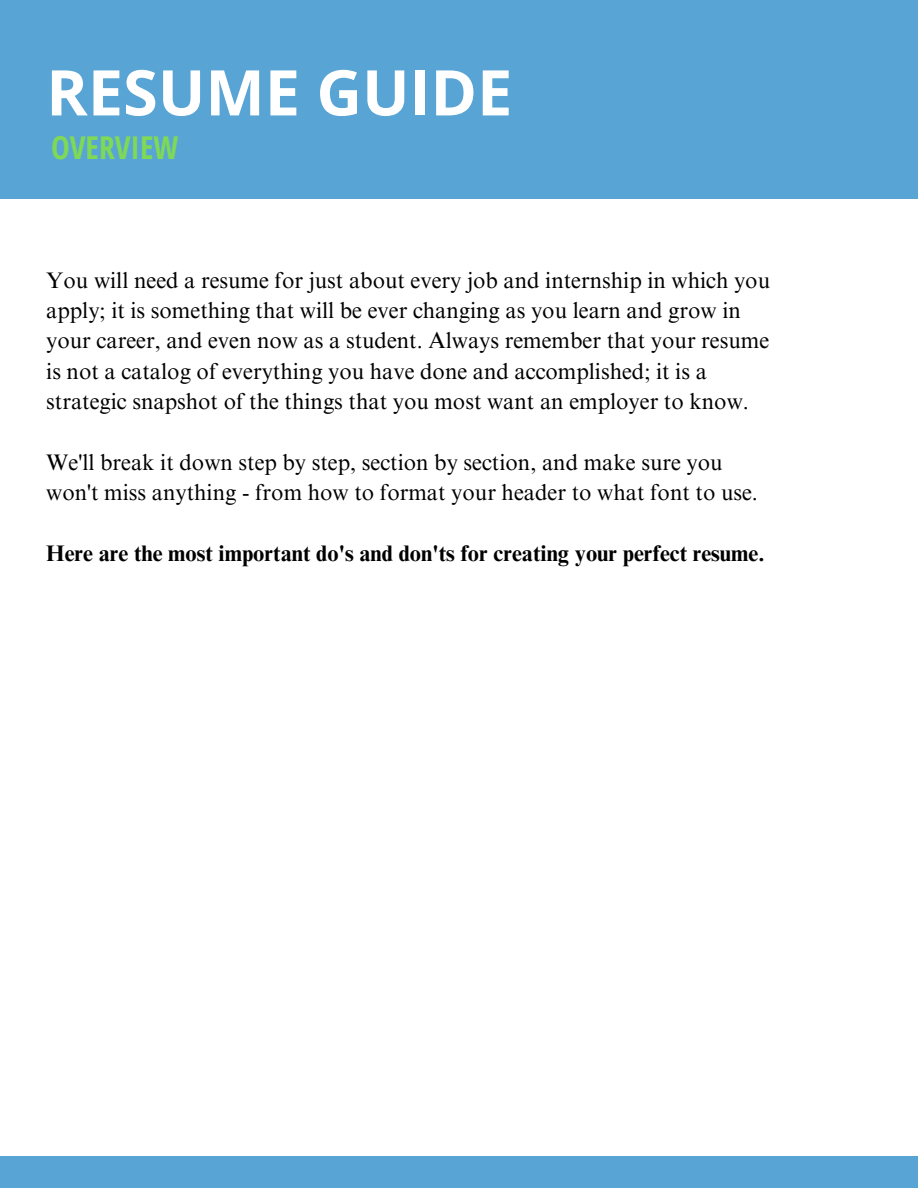
<style>
.page{position:relative;width:918px;height:1188px;background:#fff}
.page>*{position:absolute;margin:0;border:0;box-sizing:border-box;transform-origin:0 0}
.t1{font:700 63px "Open Sans";color:#fff}
.t2{font:700 31.5px "Open Sans Condensed";color:#7ed957}
.t3{font:22.5px/30.3px "Times NRMT Pro";color:#000}
.t4{font:700 22.5px "Times NRMT Pro";color:#000}
</style>
<div class="page">
<div style="left:0;top:0;width:918px;height:199px;background:#58a5d5"></div>
<div style="left:0;top:1157px;width:918px;height:31px;background:#58a5d5"></div>
<p class="t1" style="left:46px;top:48px;width:468px">RESUME GUIDE</p>
<p class="t2" style="left:51px;top:125px;width:129px">OVERVIEW</p>
<p class="t3" style="left:46px;top:268px;width:725px">You will need a resume for just about every job and internship in which you apply; it is something that will be ever changing as you learn and grow in your career, and even now as a student. Always remember that your resume is not a catalog of everything you have done and accomplished; it is a strategic snapshot of the things that you most want an employer to know.</p>
<p class="t3" style="left:46px;top:450px;width:713px">We'll break it down step by step, section by section, and make sure you won't miss anything - from how to format your header to what font to use.</p>
<p class="t4" style="left:46px;top:545px;width:720px">Here are the most important do's and don'ts for creating your perfect resume.</p>
</div>
